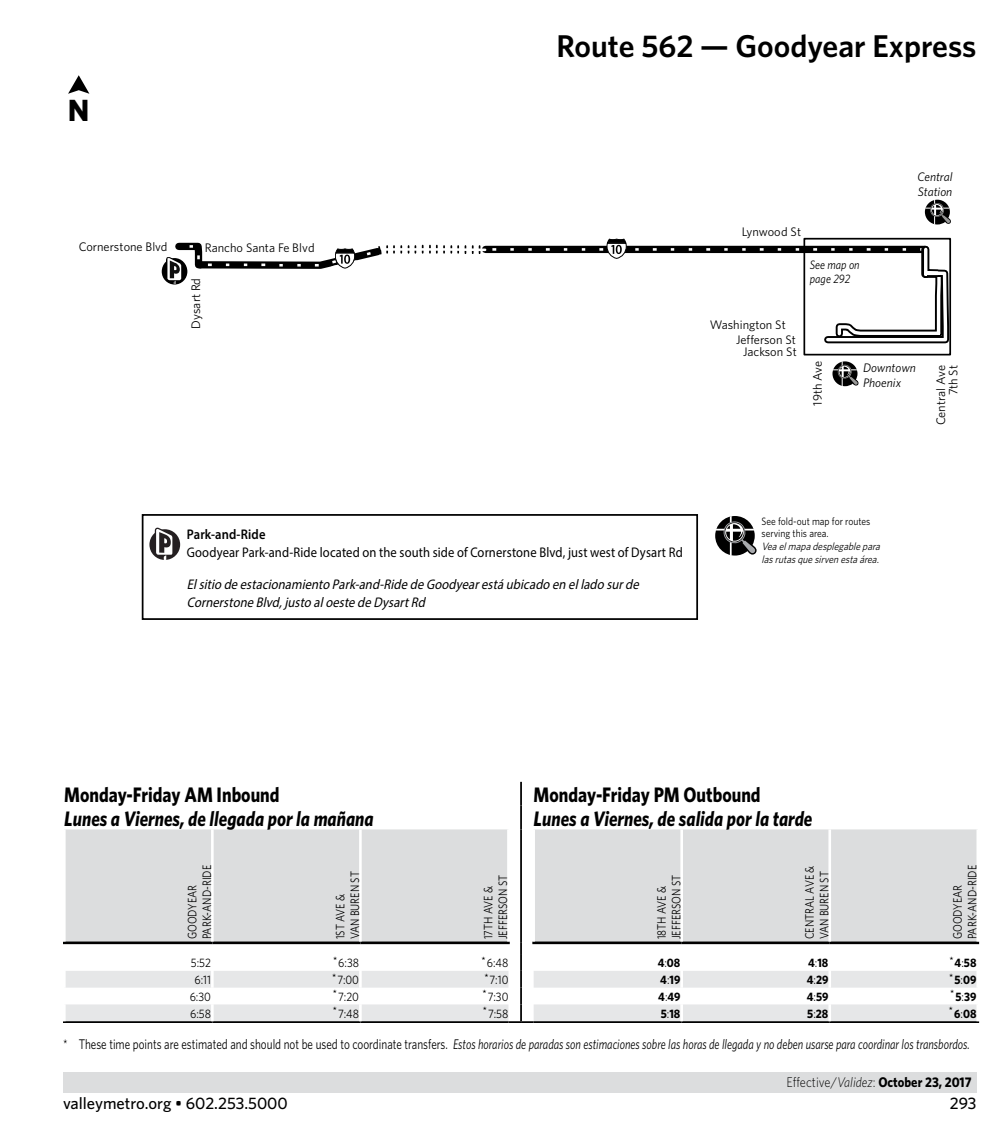
<style>
.page{position:relative;width:1008px;height:1134px;background:#fff}
.page>*{position:absolute;margin:0;border:0;box-sizing:border-box;transform-origin:0 0}
.t1{font:600 31.5px "Whitney";color:#000}
.t2{font:700 30.8px "Whitney";color:#000}
.t3{font:italic 700 21px "Whitney";color:#000;scale:.85 1}
.t4{font:700 21px "Whitney";color:#000;scale:.85 1}
.t5{font:500 16.62px "Whitney";color:#000}
.t6{font:italic 14px "Whitney";color:#000;scale:.8 1}
.t7{font:italic 14px/17.5px "Myriad Pro";color:#000;scale:.9 1}
.t8{font:14px "Myriad Pro";letter-spacing:.01em;color:#000;scale:.9 1}
.t9{font:700 14px "Whitney";color:#000;scale:.9 1}
.t10{font:600 14px "Myriad Pro";letter-spacing:.01em;color:#000;scale:.9 1}
.t11{font:12.42px/14.5px "Whitney";letter-spacing:-.005em;color:#000}
.t12{font:italic 12.42px/15px "Whitney";letter-spacing:-.005em;color:#000}
.t13{font:12.25px/14.7px "Whitney";color:#000;scale:.85 1}
.t14{font:12.25px "Whitney";color:#000;scale:.9 1}
.t15{font:700 12.25px "Whitney";color:#000;scale:.9 1}
.t16{font:italic 12.25px/14px "Whitney";color:#000;scale:.9 1}
.t17{font:italic 10.67px/12.8px "Whitney";color:#000;scale:.9 1}
.t18{font:10.67px/12.8px "Whitney";color:#000;scale:.9 1}
.s1{font-weight:400}
.s2{font-style:normal}
.s3{font-weight:300}
.s4{font-weight:300;font-style:italic}
</style>
<div class="page">
<svg style="left:89px;top:93px;width:863px;height:527px"></svg>
<div style="left:66px;top:829px;width:910px;height:113px;background:#dcddde"></div>
<svg style="left:66px;top:971px;width:910px;height:50px;fill:#e6e7e8"></svg>
<hr style="left:63px;top:1021px;width:149px;height:2px;background:#000">
<hr style="left:212px;top:1021px;width:148px;height:2px;background:#000">
<hr style="left:360px;top:1021px;width:148px;height:2px;background:#000">
<hr style="left:534px;top:1021px;width:148px;height:2px;background:#000">
<hr style="left:682px;top:1021px;width:148px;height:2px;background:#000">
<hr style="left:830px;top:1021px;width:149px;height:2px;background:#000">
<hr style="left:520px;top:782px;width:2px;height:24px;background:#000">
<hr style="left:520px;top:806px;width:2px;height:23px;background:#000">
<hr style="left:520px;top:829px;width:2px;height:114px;background:#000">
<hr style="left:63px;top:942px;width:149px;height:2px;background:#000">
<hr style="left:212px;top:942px;width:148px;height:2px;background:#000">
<hr style="left:211px;top:829px;width:3px;height:113px;background:#fff">
<hr style="left:360px;top:942px;width:150px;height:2px;background:#000">
<hr style="left:359px;top:829px;width:3px;height:113px;background:#fff">
<hr style="left:507px;top:829px;width:3px;height:113px;background:#fff">
<hr style="left:532px;top:942px;width:150px;height:2px;background:#000">
<hr style="left:532px;top:829px;width:3px;height:113px;background:#fff">
<hr style="left:682px;top:942px;width:148px;height:2px;background:#000">
<hr style="left:680px;top:829px;width:3px;height:113px;background:#fff">
<hr style="left:830px;top:942px;width:149px;height:2px;background:#000">
<hr style="left:828px;top:829px;width:3px;height:113px;background:#fff">
<hr style="left:211px;top:971px;width:3px;height:17px;background:#fff">
<hr style="left:359px;top:971px;width:3px;height:17px;background:#fff">
<hr style="left:680px;top:971px;width:3px;height:17px;background:#fff">
<hr style="left:828px;top:971px;width:3px;height:17px;background:#fff">
<hr style="left:211px;top:988px;width:3px;height:16px;background:#fff">
<hr style="left:359px;top:988px;width:3px;height:16px;background:#fff">
<hr style="left:680px;top:988px;width:3px;height:16px;background:#fff">
<hr style="left:828px;top:988px;width:3px;height:16px;background:#fff">
<hr style="left:211px;top:1004px;width:3px;height:17px;background:#fff">
<hr style="left:359px;top:1004px;width:3px;height:17px;background:#fff">
<hr style="left:680px;top:1004px;width:3px;height:17px;background:#fff">
<hr style="left:828px;top:1004px;width:3px;height:17px;background:#fff">
<svg style="left:508px;top:943px;width:26px;height:80px"></svg>
<div style="left:63px;top:1072px;width:913px;height:20px;background:#dcddde"></div>
<svg style="left:68px;top:75px;width:21px;height:19px"></svg>
<div style="left:142px;top:514px;width:556px;height:106px;border:2px solid #000"></div>
<div style="left:149px;top:529px;width:31px;height:31px;background:#241f21;border-radius:50%"></div>
<svg style="left:155px;top:528px;width:19px;height:32px"></svg>
<svg style="left:715px;top:516px;width:42px;height:40px"></svg>
<h2 class="t2" style="left:68px;top:89px;width:23px">N</h2>
<p class="t11" style="left:79px;top:239px;width:90px">Cornerstone Blvd</p>
<p class="t11" style="left:205px;top:240px;width:111px">Rancho Santa Fe Blvd</p>
<p class="t11" style="left:188px;top:329px;width:52px;rotate:-90deg">Dysart Rd</p>
<h1 class="t1" style="left:556px;top:25px;width:422px">Route 562 — Goodyear Express</h1>
<p class="t11" style="left:742px;top:224px;width:61px">Lynwood St</p>
<p class="t16" style="left:810px;top:257px;width:57px">See map on page 292</p>
<p class="t12" style="left:918px;top:169px;width:36px">Central<br>Station</p>
<p class="t11" style="left:736px;top:318px;width:61px;text-indent:-26px">Washington St<br>Jefferson St</p>
<p class="t11" style="left:743px;top:344px;width:55px">Jackson St</p>
<p class="t11" style="left:810px;top:406px;width:46px;rotate:-90deg">19th Ave</p>
<p class="t11" style="left:946px;top:395px;width:32px;rotate:-90deg">7th St</p>
<p class="t12" style="left:863px;top:360px;width:54px">Downtown<br>Phoenix</p>
<p class="t11" style="left:933px;top:425px;width:62px;rotate:-90deg">Central Ave</p>
<p class="t10" style="left:187px;top:526px;width:89px">Park-and-Ride</p>
<p class="t8" style="left:187px;top:544px;width:553px">Goodyear Park-and-Ride located on the south side of Cornerstone Blvd, just west of Dysart Rd</p>
<p class="t7" style="left:187px;top:575px;width:508px">Elsitio deestacionamiento Park-and-RidedeGoodyearestáubicado en ellado surde<br>CornerstoneBlvd,justo aloestedeDysartRd</p>
<p class="t18" style="left:762px;top:514px;width:123px">See fold-out map for routes serving this area.</p>
<p class="t17" style="left:762px;top:540px;width:137px">Veaelmapadesplegablepara lasrutasquesirvenestaárea.</p>
<h3 class="t4" style="left:64px;top:781px;width:255px">Monday-Friday AM Inbound</h3>
<h3 class="t4" style="left:534px;top:781px;width:269px">Monday-Friday PM Outbound</h3>
<h3 class="t3" style="left:64px;top:805px;width:366px">Lunes a Viernes, de llegada por la mañana</h3>
<h3 class="t3" style="left:534px;top:805px;width:330px">Lunes a Viernes, de salida por la tarde</h3>
<p class="t13" style="left:184px;top:939px;width:89px;rotate:-90deg">GOODYEAR<br>PARK-AND-RIDE</p>
<p class="t13" style="left:332px;top:939px;width:81px;rotate:-90deg">1ST AVE &amp;<br>VAN BUREN ST</p>
<p class="t13" style="left:481px;top:939px;width:77px;rotate:-90deg">17TH AVE &amp;<br>JEFFERSON ST</p>
<p class="t13" style="left:654px;top:939px;width:77px;rotate:-90deg">18TH AVE &amp;<br>JEFFERSON ST</p>
<p class="t13" style="left:802px;top:939px;width:88px;rotate:-90deg">CENTRAL AVE &amp;<br>VAN BUREN ST</p>
<p class="t13" style="left:950px;top:939px;width:89px;rotate:-90deg">GOODYEAR<br>PARK-AND-RIDE</p>
<p class="t14" style="left:191px;top:955px;width:24px">5:52</p>
<p class="t14" style="left:333px;top:955px;width:30px"><sup>*</sup>6:38</p>
<p class="t14" style="left:482px;top:955px;width:31px"><sup>*</sup>6:48</p>
<p class="t15" style="left:658px;top:955px;width:27px">4<span class="s1">:</span>08</p>
<p class="t15" style="left:808px;top:955px;width:24px">4<span class="s1">:</span>18</p>
<p class="t15" style="left:949px;top:955px;width:32px"><sup>*</sup>4<span class="s1">:</span>58</p>
<p class="t14" style="left:194px;top:972px;width:20px">6:11</p>
<p class="t14" style="left:332px;top:972px;width:32px"><sup>*</sup>7:00</p>
<p class="t14" style="left:484px;top:972px;width:28px"><sup>*</sup>7:10</p>
<p class="t15" style="left:660px;top:972px;width:24px">4<span class="s1">:</span>19</p>
<p class="t15" style="left:807px;top:972px;width:26px">4<span class="s1">:</span>29</p>
<p class="t15" style="left:949px;top:972px;width:32px"><sup>*</sup>5<span class="s1">:</span>09</p>
<p class="t14" style="left:190px;top:989px;width:25px">6:30</p>
<p class="t14" style="left:333px;top:989px;width:31px"><sup>*</sup>7:20</p>
<p class="t14" style="left:482px;top:989px;width:30px"><sup>*</sup>7:30</p>
<p class="t15" style="left:658px;top:988px;width:26px">4<span class="s1">:</span>49</p>
<p class="t15" style="left:807px;top:988px;width:26px">4<span class="s1">:</span>59</p>
<p class="t15" style="left:950px;top:988px;width:31px"><sup>*</sup>5<span class="s1">:</span>39</p>
<p class="t14" style="left:190px;top:1005px;width:25px">6:58</p>
<p class="t14" style="left:333px;top:1005px;width:31px"><sup>*</sup>7:48</p>
<p class="t14" style="left:483px;top:1005px;width:30px"><sup>*</sup>7:58</p>
<p class="t15" style="left:661px;top:1005px;width:23px">5<span class="s1">:</span>18</p>
<p class="t15" style="left:807px;top:1005px;width:25px">5<span class="s1">:</span>28</p>
<p class="t15" style="left:949px;top:1005px;width:32px"><sup>*</sup>6<span class="s1">:</span>08</p>
<p class="t6" style="left:63px;top:1035px;width:1135px"><span class="s2">* These time points are estimated and should not be used to coordinate transfers.</span> Estos horarios de paradas son estimaciones sobre las horas de llegada y no deben usarse para coordinar los transbordos.</p>
<p class="t9" style="left:786px;top:1073px;width:207px"><span class="s3">Effective/</span><span class="s4">Validez</span><span class="s3">:</span> October 23, 2017</p>
<p class="t5" style="left:63px;top:1093px;width:226px">valleymetro.org • 602.253.5000</p>
<p class="t5" style="left:950px;top:1093px;width:28px">293</p>
</div>
